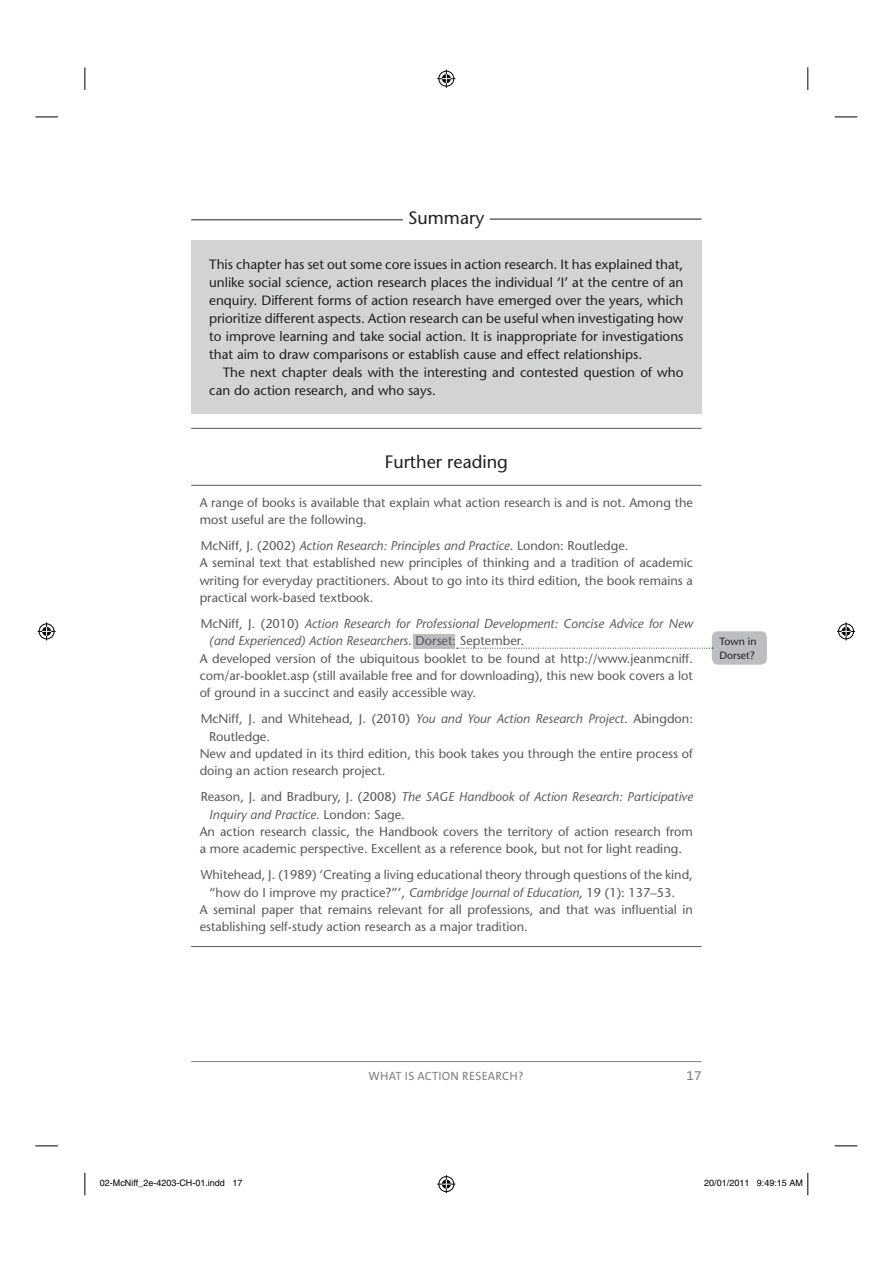
<style>
.page{position:relative;width:893px;height:1263px;background:#fff}
.page>*{position:absolute;margin:0;border:0;box-sizing:border-box;transform-origin:0 0}
.t1{font:18px "Stone Sans";color:#231f20}
.t2{font:13.5px/18px "Stone Sans";color:#231f20;text-align:justify}
.t3{font:13.5px "The Sans B5 Plain";color:#808285}
.t4{font:12.75px/17.2px "Stone Sans";color:#58595b}
.t5{font:italic 12.75px "Stone Sans";color:#58595b}
.t6{font:12px "The Sans B5 Plain";letter-spacing:.02em;color:#808285}
.t7{font:10.5px/13.5px "Stone Sans";color:#231f20}
.t8{font:9px "Helvetica";color:#000}
.s1{font-style:italic}
.s2{font-style:normal}
</style>
<div class="page">
<hr style="left:191px;top:1061px;width:510px;height:1px;background:#808285">
<div style="left:413px;top:634px;width:41px;height:15px;background:#bbbdc0"></div>
<div style="left:712px;top:631px;width:55px;height:34px;background:#bbbdc0;border-radius:6px"></div>
<svg style="left:457px;top:648px;width:256px;height:1px"></svg>
<div style="left:191px;top:240px;width:510px;height:173px;background:#d1d3d4"></div>
<hr style="left:490px;top:219px;width:211px;height:1px;background:#231f20">
<hr style="left:191px;top:219px;width:212px;height:1px;background:#231f20">
<hr style="left:191px;top:428px;width:510px;height:1px;background:#58595b">
<hr style="left:191px;top:485px;width:510px;height:1px;background:#58595b">
<hr style="left:191px;top:946px;width:510px;height:1px;background:#58595b">
<svg style="left:35px;top:117px;width:23px;height:1px"></svg>
<svg style="left:835px;top:117px;width:22px;height:1px"></svg>
<svg style="left:35px;top:1146px;width:23px;height:1px"></svg>
<svg style="left:835px;top:1146px;width:22px;height:1px"></svg>
<svg style="left:85px;top:67px;width:1px;height:23px"></svg>
<svg style="left:85px;top:1173px;width:1px;height:22px"></svg>
<svg style="left:807px;top:67px;width:1px;height:23px"></svg>
<svg style="left:437px;top:70px;width:18px;height:18px"></svg>
<svg style="left:437px;top:1175px;width:18px;height:18px"></svg>
<svg style="left:38px;top:622px;width:18px;height:18px"></svg>
<svg style="left:837px;top:622px;width:18px;height:18px"></svg>
<svg style="left:807px;top:1173px;width:1px;height:22px"></svg>
<h1 class="t1" style="left:408px;top:211px;width:78px">Summary</h1>
<p class="t2" style="left:209px;top:257px;width:476px">This chapter has set out some core issues in action research. It has explained that, unlike social science, action research places the individual ‘I’ at the centre of an enquiry. Different forms of action research have emerged over the years, which prioritize different aspects. Action research can be useful when investigating how to improve learning and take social action. It is inappropriate for investigations that aim to draw comparisons or establish cause and effect relationships.</p>
<p class="t2" style="left:209px;top:365px;width:476px;text-indent:14px">The next chapter deals with the interesting and contested question of who can do action research, and who says.</p>
<h1 class="t1" style="left:385px;top:455px;width:125px">Further reading</h1>
<p class="t4" style="left:200px;top:495px;width:495px">A range of books is available that explain what action research is and is not. Among the most useful are the following.</p>
<p class="t4" style="left:200px;top:538px;width:495px">McNiff, J. (2002) <span class="s1">Action Research: Principles and Practice</span>. London: Routledge.<br>A seminal text that established new principles of thinking and a tradition of academic writing for everyday practitioners. About to go into its third edition, the book remains a practical work-based textbook.</p>
<p class="t5" style="left:201px;top:619px;width:494px"><span class="s2">McNiff, J. (2010)</span> Action Research for Professional Development: Concise Advice for New</p>
<p class="t5" style="left:209px;top:636px;width:316px">(and Experienced) Action Researchers<span class="s2">. Dorset: September.</span></p>
<p class="t4" style="left:200px;top:651px;width:495px">A developed version of the ubiquitous booklet to be found at http://www.jeanmcniff.</p>
<p class="t4" style="left:200px;top:668px;width:495px">com/ar-booklet.asp (still available free and for downloading), this new book covers a lot</p>
<p class="t4" style="left:200px;top:685px;width:278px">of ground in a succinct and easily accessible way.</p>
<p class="t4" style="left:201px;top:712px;width:494px">McNiff, J. and Whitehead, J. (2010) <span class="s1">You and Your Action Research Project</span>. Abingdon:</p>
<p class="t4" style="left:209px;top:729px;width:62px">Routledge.</p>
<p class="t4" style="left:200px;top:746px;width:495px">New and updated in its third edition, this book takes you through the entire process of</p>
<p class="t4" style="left:200px;top:763px;width:187px">doing an action research project.</p>
<p class="t5" style="left:201px;top:792px;width:494px"><span class="s2">Reason, J. and Bradbury, J. (2008)</span> The SAGE Handbook of Action Research: Participative</p>
<p class="t5" style="left:209px;top:809px;width:197px">Inquiry and Practice<span class="s2">. London: Sage.</span></p>
<p class="t4" style="left:200px;top:824px;width:495px">An action research classic, the Handbook covers the territory of action research from</p>
<p class="t4" style="left:200px;top:842px;width:484px">a more academic perspective. Excellent as a reference book, but not for light reading.</p>
<p class="t4" style="left:201px;top:868px;width:494px">Whitehead, J. (1989) ‘Creating a living educational theory through questions of the kind,</p>
<p class="t4" style="left:209px;top:885px;width:467px">“how do I improve my practice?”’, <span class="s1">Cambridge Journal of Education</span>, 19 (1): 137–53.</p>
<p class="t4" style="left:200px;top:902px;width:495px">A seminal paper that remains relevant for all professions, and that was influential in</p>
<p class="t4" style="left:200px;top:920px;width:330px">establishing self-study action research as a major tradition.</p>
<p class="t7" style="left:719px;top:636px;width:39px">Town in<br>Dorset?</p>
<p class="t6" style="left:369px;top:1072px;width:156px">WHAT IS ACTION RESEARCH?</p>
<p class="t3" style="left:687px;top:1071px;width:16px">17</p>
<p class="t8" style="left:100px;top:1180px;width:144px">02-McNiff_2e-4203-CH-01.indd 17</p>
<p class="t8" style="left:704px;top:1180px;width:100px">20/01/2011 9:49:15 AM</p>
</div>
